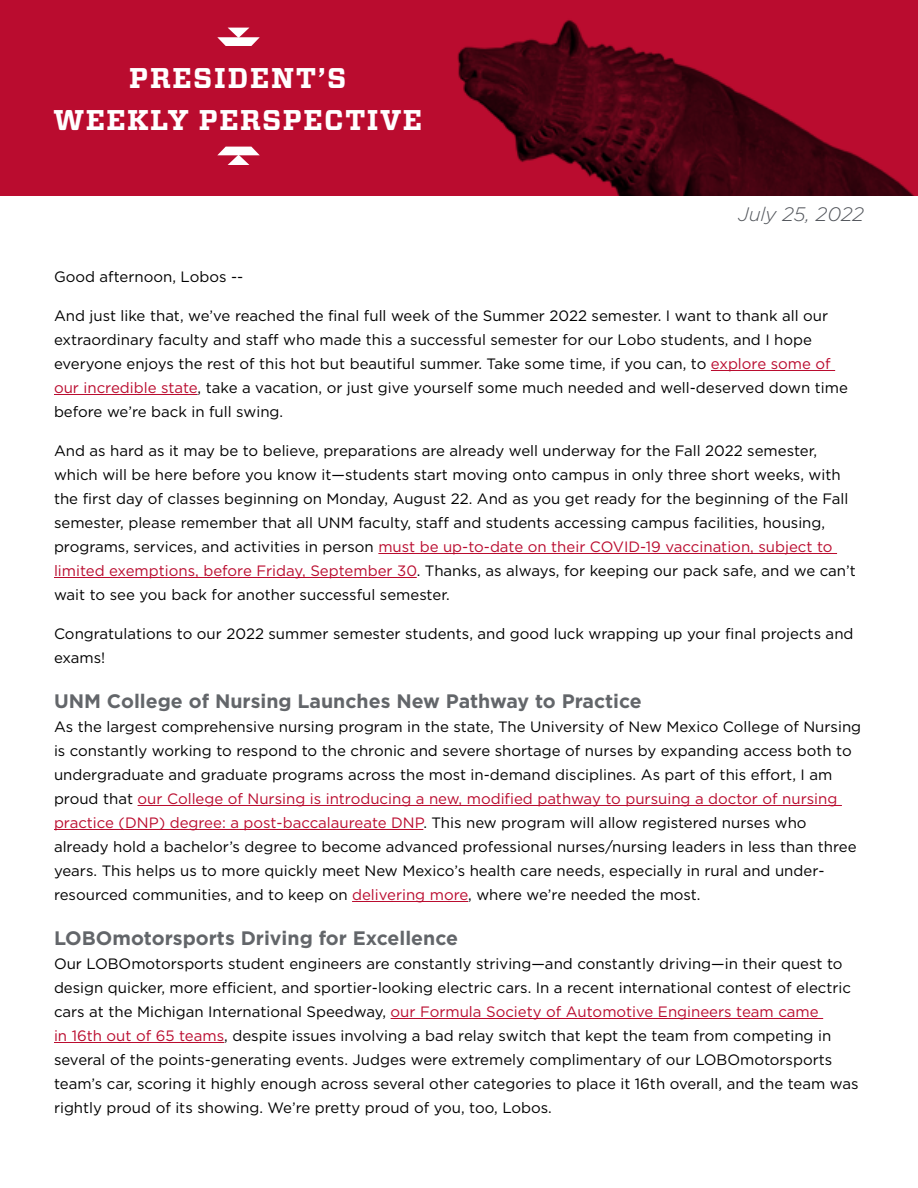
<style>
.page{position:relative;width:918px;height:1188px;background:#fff}
.page>*{position:absolute;margin:0;border:0;box-sizing:border-box;transform-origin:0 0}
.t1{font:700 28.5px/42px "Vitesse";letter-spacing:.05em;color:#fff;text-align:center}
.Normal__Web{font:700 19.5px "Gotham";color:#63666a}
.Date{font:italic 300 19.5px "Gotham";color:#52555b}
.Normal__Web-2{font:15px/24px "Gotham";color:#000}
.s1{color:#ba0c2f}
</style>
<div class="page">
<hr style="left:711px;top:370px;width:124px;height:1px;background:#ba0c2f">
<hr style="left:54px;top:394px;width:144px;height:1px;background:#ba0c2f">
<hr style="left:378px;top:553px;width:459px;height:1px;background:#ba0c2f">
<hr style="left:54px;top:577px;width:363px;height:1px;background:#ba0c2f">
<hr style="left:138px;top:805px;width:704px;height:1px;background:#ba0c2f">
<hr style="left:54px;top:829px;width:369px;height:1px;background:#ba0c2f">
<hr style="left:352px;top:901px;width:116px;height:1px;background:#ba0c2f">
<hr style="left:391px;top:1018px;width:432px;height:1px;background:#ba0c2f">
<hr style="left:54px;top:1042px;width:170px;height:1px;background:#ba0c2f">
<div style="left:0;top:0;width:918px;height:196px;background:#ba0c2f"></div>
<img style="left:457px;top:20px;width:458px;height:176px">
<svg style="left:217px;top:28px;width:43px;height:18px"></svg>
<svg style="left:217px;top:147px;width:43px;height:18px"></svg>
<p class="t1" style="left:53px;top:58px;width:370px">PRESIDENT’S<br>WEEKLY PERSPECTIVE</p>
<h2 class="Date" style="left:738px;top:202px;width:127px">July 25, 2022</h2>
<p class="Normal__Web-2" style="left:54px;top:264px;width:191px">Good afternoon, Lobos --</p>
<p class="Normal__Web-2" style="left:54px;top:303px;width:778px">And just like that, we’ve reached the final full week of the Summer 2022 semester. I want to thank all our extraordinary faculty and staff who made this a successful semester for our Lobo students, and I hope everyone enjoys the rest of this hot but beautiful summer. Take some time, if you can, to <span class="s1">explore some of</span></p>
<p class="Normal__Web-2" style="left:54px;top:375px;width:795px"><span class="s1">our incredible state</span>, take a vacation, or just give yourself some much needed and well-deserved down time before we’re back in full swing.</p>
<p class="Normal__Web-2" style="left:54px;top:438px;width:803px">And as hard as it may be to believe, preparations are already well underway for the Fall 2022 semester, which will be here before you know it—students start moving onto campus in only three short weeks, with the first day of classes beginning on Monday, August 22. And as you get ready for the beginning of the Fall semester, please remember that all UNM faculty, staff and students accessing campus facilities, housing, programs, services, and activities in person <span class="s1">must be up-to-date on their COVID-19 vaccination, subject to limited exemptions, before Friday, September 30</span>. Thanks, as always, for keeping our pack safe, and we can’t wait to see you back for another successful semester.</p>
<p class="Normal__Web-2" style="left:54px;top:621px;width:801px">Congratulations to our 2022 summer semester students, and good luck wrapping up your final projects and exams!</p>
<p class="Normal__Web" style="left:54px;top:688px;width:589px">UNM College of Nursing Launches New Pathway to Practice</p>
<p class="Normal__Web-2" style="left:54px;top:714px;width:809px">As the largest comprehensive nursing program in the state, The University of New Mexico College of Nursing is constantly working to respond to the chronic and severe shortage of nurses by expanding access both to undergraduate and graduate programs across the most in-demand disciplines. As part of this effort, I am proud that <span class="s1">our College of Nursing is introducing a new, modified pathway to pursuing a doctor of nursing practice (DNP) degree: a post-baccalaureate DNP</span>. This new program will allow registered nurses who already hold a bachelor’s degree to become advanced professional nurses/nursing leaders in less than three years. This helps us to more quickly meet New Mexico’s health care needs, especially in rural and under&shy;resourced communities, and to keep on <span class="s1">delivering more</span>, where we’re needed the most.</p>
<p class="Normal__Web" style="left:54px;top:925px;width:406px">LOBOmotorsports Driving for Excellence</p>
<p class="Normal__Web-2" style="left:54px;top:951px;width:806px">Our LOBOmotorsports student engineers are constantly striving—and constantly driving—in their quest to design quicker, more efficient, and sportier-looking electric cars. In a recent international contest of electric cars at the Michigan International Speedway, <span class="s1">our Formula Society of Automotive Engineers team came<br>in 16th out of 65 teams</span>, despite issues involving a bad relay switch that kept the team from competing in several of the points-generating events. Judges were extremely complimentary of our LOBOmotorsports team’s car, scoring it highly enough across several other categories to place it 16th overall, and the team was rightly proud of its showing. We’re pretty proud of you, too, Lobos.</p>
</div>
